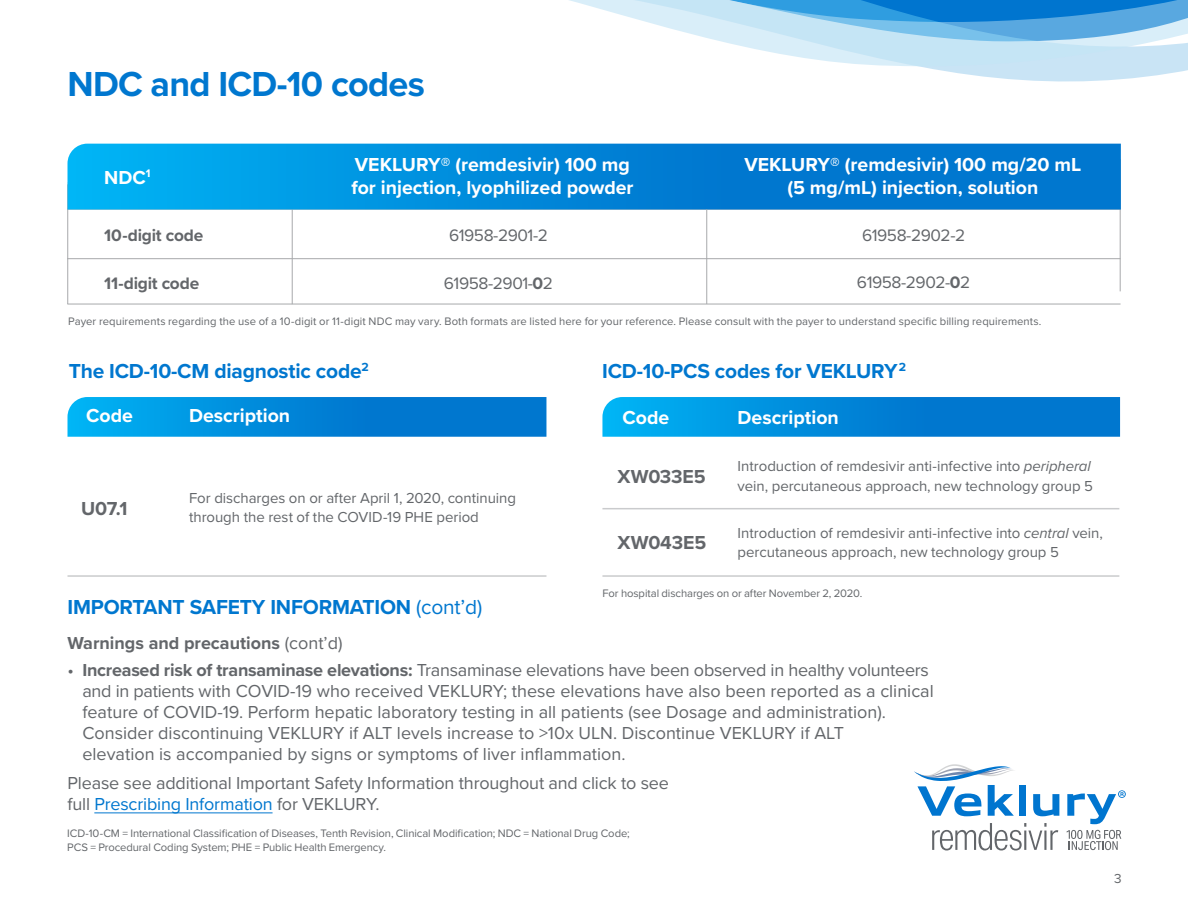
<style>
.page{position:relative;width:1188px;height:918px;background:#fff}
.page>*{position:absolute;margin:0;border:0;box-sizing:border-box;transform-origin:0 0}
.Head{font:700 36px "Proxima Nova";letter-spacing:-.02em;color:#0077cf}
.Body{font:700 21px "Proxima Nova";letter-spacing:-.01em;color:#0077cf}
.t1{font:700 19.5px/23.4px "Proxima Nova";color:#fff;text-align:center}
.t2{font:700 19.5px "Proxima Nova";letter-spacing:-.01em;color:#63666a}
.Body-2{font:18px/21px "Proxima Nova";color:#63666a}
.Body-3{font:700 18px "Proxima Nova";color:#63666a}
.t3{font:17.25px "Proxima Nova";letter-spacing:-.025em;color:#63666a}
.t4{font:700 17.25px "Proxima Nova";letter-spacing:-.015em;color:#63666a}
.t5{font:15px/19.5px "Proxima Nova";letter-spacing:-.005em;color:#63666a}
.Body-4{font:13.5px "Proxima Nova";color:#63666a}
.t6{font:11.25px/13.5px "Proxima Nova";color:#63666a}
.s1{font-weight:700}
.s2{font-style:italic}
.s3{font-weight:400}
.s4{color:#0077cf}
</style>
<div class="page">
<svg style="left:569px;top:0;width:619px;height:81px"></svg>
<svg style="left:914px;top:764px;width:100px;height:52px"></svg>
<div style="left:1019px;top:785px;width:7px;height:31px;background:#0075cf"></div>
<svg style="left:1033px;top:794px;width:26px;height:22px"></svg>
<svg style="left:1067px;top:790px;width:59px;height:34px"></svg>
<svg style="left:1066px;top:830px;width:55px;height:20px"></svg>
<svg style="left:932px;top:823px;width:126px;height:27px"></svg>
<hr style="left:94px;top:812px;width:179px;height:1px;background:#0077cf">
<hr style="left:1120px;top:159px;width:1px;height:132px;background:#a7a9ab">
<hr style="left:67px;top:184px;width:1px;height:120px;background:#a7a9ab">
<hr style="left:292px;top:210px;width:1px;height:94px;background:#a7a9ab">
<hr style="left:67px;top:304px;width:1054px;height:1px;background:#a7a9ab">
<hr style="left:67px;top:258px;width:1054px;height:1px;background:#a7a9ab">
<svg style="left:68px;top:144px;width:1053px;height:66px;background:#0189da"></svg>
<svg style="left:602px;top:397px;width:518px;height:40px;background:#038ada"></svg>
<hr style="left:68px;top:575px;width:478px;height:2px;background:#cacbcd">
<hr style="left:602px;top:575px;width:517px;height:2px;background:#cacbcd">
<svg style="left:68px;top:397px;width:478px;height:40px;background:#038ada"></svg>
<hr style="left:602px;top:508px;width:517px;height:1px;background:#cacbcd">
<hr style="left:706px;top:210px;width:1px;height:94px;background:#a7a9ab">
<p class="Head" style="left:68px;top:57px;width:359px">NDC and ICD-10 codes</p>
<p class="t1" style="left:104px;top:165px;width:48px">NDC<sup>1</sup></p>
<p class="t4" style="left:104px;top:222px;width:101px">10-digit code</p>
<p class="t4" style="left:104px;top:270px;width:97px">11-digit code</p>
<p class="t1" style="left:351px;top:152px;width:284px;text-align:left">VEKLURY® (remdesivir) 100 mg for injection, lyophilized powder</p>
<p class="t3" style="left:449px;top:222px;width:100px">61958-2901-2</p>
<p class="t3" style="left:444px;top:270px;width:111px">61958-2901-<span class="s1">0</span>2</p>
<p class="t1" style="left:744px;top:152px;width:339px">VEKLURY® (remdesivir) 100 mg/20 mL (5 mg/mL) injection, solution</p>
<p class="t3" style="left:862px;top:222px;width:105px">61958-2902-2</p>
<p class="t3" style="left:857px;top:270px;width:115px">61958-2902-<span class="s1">0</span>2</p>
<p class="t6" style="left:68px;top:314px;width:975px">Payer requirements regarding the use of a 10-digit or 11-digit NDC may vary. Both formats are listed here for your reference. Please consult with the payer to understand specific billing requirements.</p>
<p class="Body" style="left:69px;top:355px;width:302px">The ICD-10-CM diagnostic code<sup>2</sup></p>
<p class="t1" style="left:86px;top:404px;width:48px">Code</p>
<p class="t1" style="left:189px;top:404px;width:103px">Description</p>
<p class="Body" style="left:602px;top:355px;width:306px">ICD-10-PCS codes for VEKLURY<sup>2</sup></p>
<p class="t1" style="left:622px;top:406px;width:48px">Code</p>
<p class="t1" style="left:738px;top:406px;width:103px">Description</p>
<p class="t2" style="left:81px;top:493px;width:48px">U07.1</p>
<p class="t5" style="left:189px;top:488px;width:329px">For discharges on or after April 1, 2020, continuing through the rest of the COVID-19 PHE period</p>
<p class="t2" style="left:617px;top:462px;width:90px">XW033E5</p>
<p class="t5" style="left:738px;top:456px;width:357px">Introduction of remdesivir anti-infective into <span class="s2">peripheral </span>vein, percutaneous approach, new technology group 5</p>
<p class="t2" style="left:617px;top:528px;width:90px">XW043E5</p>
<p class="t5" style="left:738px;top:522px;width:367px">Introduction of remdesivir anti-infective into <span class="s2">central</span> vein, percutaneous approach, new technology group 5</p>
<p class="t6" style="left:602px;top:586px;width:261px">For hospital discharges on or after November 2, 2020.</p>
<p class="Body" style="left:68px;top:591px;width:416px">IMPORTANT SAFETY INFORMATION <span class="s3">(cont’d)</span></p>
<p class="Body-3" style="left:68px;top:629px;width:277px">Warnings and precautions <span class="s3">(cont’d)</span></p>
<p class="Body-2" style="left:82px;top:659px;width:853px;text-indent:-15px">• <span class="s1">Increased risk of transaminase elevations:</span> Transaminase elevations have been observed in healthy volunteers and in patients with COVID-19 who received VEKLURY; these elevations have also been reported as a clinical feature of COVID-19. Perform hepatic laboratory testing in all patients (see Dosage and administration).<br>Consider discontinuing VEKLURY if ALT levels increase to &gt;10x ULN. Discontinue VEKLURY if ALT<br>elevation is accompanied by signs or symptoms of liver inflammation.</p>
<p class="Body-2" style="left:68px;top:772px;width:603px">Please see additional Important Safety Information throughout and click to see full <span class="s4">Prescribing Information</span> for VEKLURY.</p>
<p class="t6" style="left:67px;top:826px;width:564px">ICD-10-CM = International Classification of Diseases, Tenth Revision, Clinical Modification; NDC = National Drug Code;<br>PCS = Procedural Coding System; PHE = Public Health Emergency.</p>
<p class="Body-4" style="left:1114px;top:868px;width:9px">3</p>
</div>
